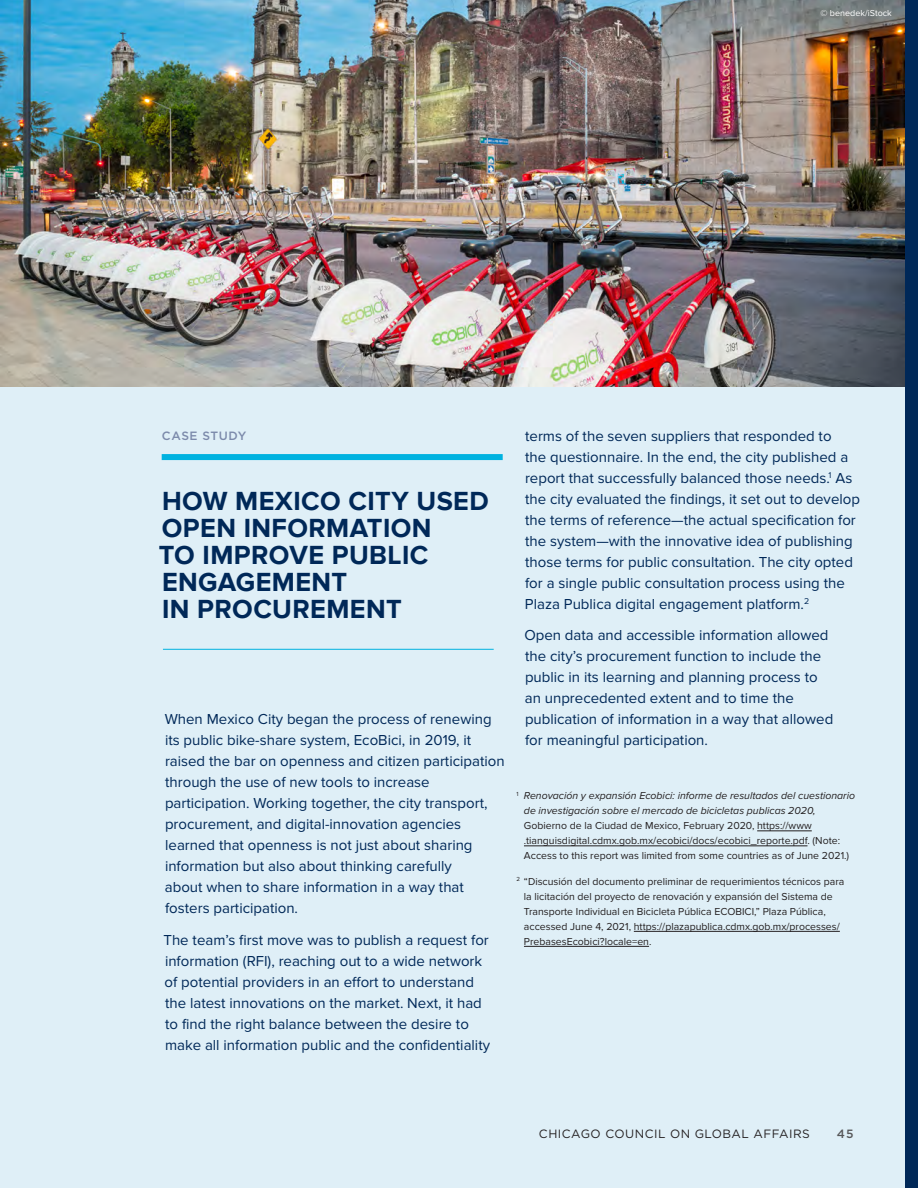
<style>
.page{position:relative;width:918px;height:1188px;background:#fff}
.page>*{position:absolute;margin:0;border:0;box-sizing:border-box;transform-origin:0 0}
.t1{font:700 27px/27px "Proxima Nova";letter-spacing:.015em;color:#002858}
.Body{font:15px/21px "Proxima Nova";color:#002858}
.t2{font:12px "Gotham";letter-spacing:.04em;color:#231f20}
.t3{font:500 12px "Gotham";letter-spacing:.05em;color:#7c8aab}
.t4{font:500 12px "Gotham";color:#57585a}
.t5{font:10.5px/15px "Proxima Nova";color:#231f20}
.Heading_3{font:9px "Proxima Nova";color:#fff}
.s1{font-style:italic}
</style>
<div class="page">
<div style="left:0;top:387px;width:918px;height:801px;background:#dfeff7"></div>
<img style="left:0;top:0;width:906px;height:387px">
<div style="left:162px;top:454px;width:341px;height:6px;background:#00b2e0"></div>
<hr style="left:163px;top:649px;width:331px;height:1px;background:#00b2e0">
<div style="left:906px;top:0;width:12px;height:1188px;background:#002858"></div>
<hr style="left:757px;top:831px;width:55px;height:1px;background:#231f20">
<hr style="left:524px;top:846px;width:284px;height:1px;background:#231f20">
<hr style="left:634px;top:931px;width:206px;height:1px;background:#231f20">
<hr style="left:524px;top:946px;width:125px;height:1px;background:#231f20">
<p class="Heading_3" style="left:821px;top:8px;width:73px">© benedek/iStock</p>
<p class="t3" style="left:162px;top:428px;width:86px">CASE STUDY</p>
<p class="t1" style="left:159px;top:488px;width:332px">HOW MEXICO CITY USED<br>OPEN INFORMATION<br>TO IMPROVE PUBLIC<br>ENGAGEMENT<br>IN PROCUREMENT</p>
<p class="Body" style="left:165px;top:709px;width:341px">When Mexico City began the process of renewing its public bike-share system, EcoBici, in 2019, it raised the bar on openness and citizen participation through the use of new tools to increase participation. Working together, the city transport, procurement, and digital-innovation agencies learned that openness is not just about sharing information but also about thinking carefully<br>about when to share information in a way that fosters participation.</p>
<p class="Body" style="left:164px;top:929px;width:328px">The team’s first move was to publish a request for information (RFI), reaching out to a wide network of potential providers in an effort to understand the latest innovations on the market. Next, it had to find the right balance between the desire to make all information public and the confidentiality</p>
<p class="Body" style="left:525px;top:425px;width:337px">terms of the seven suppliers that responded to<br>the questionnaire. In the end, the city published a report that successfully balanced those needs.<sup>1</sup> As the city evaluated the findings, it set out to develop the terms of reference—the actual specification for the system—with the innovative idea of publishing those terms for public consultation. The city opted for a single public consultation process using the Plaza Publica digital engagement platform.<sup>2</sup></p>
<p class="Body" style="left:524px;top:625px;width:310px">Open data and accessible information allowed the city’s procurement function to include the public in its learning and planning process to an unprecedented extent and to time the publication of information in a way that allowed for meaningful participation.</p>
<p class="t5" style="left:524px;top:789px;width:333px;text-indent:-7px"><sup>1</sup> <span class="s1">Renovación y expansión Ecobici: informe de resultados del cuestionario de investigación sobre el mercado de bicicletas publicas 2020, </span>Gobierno de la Ciudad de Mexico, February 2020, https://www .tianguisdigital.cdmx.gob.mx/ecobici/docs/ecobici_reporte.pdf. (Note:<br>Access to this report was limited from some countries as of June 2021.)</p>
<p class="t5" style="left:524px;top:874px;width:322px;text-indent:-7px"><sup>2</sup> “Discusión del documento preliminar de requerimientos técnicos para la licitación del proyecto de renovación y expansión del Sistema de Transporte Individual en Bicicleta Pública ECOBICI,” Plaza Pública, accessed June 4, 2021, https://plazapublica.cdmx.gob.mx/processes/ PrebasesEcobici?locale=en.</p>
<p class="t2" style="left:539px;top:1126px;width:273px">CHICAGO COUNCIL ON GLOBAL AFFAIRS</p>
<p class="t4" style="left:837px;top:1126px;width:18px">45</p>
</div>
